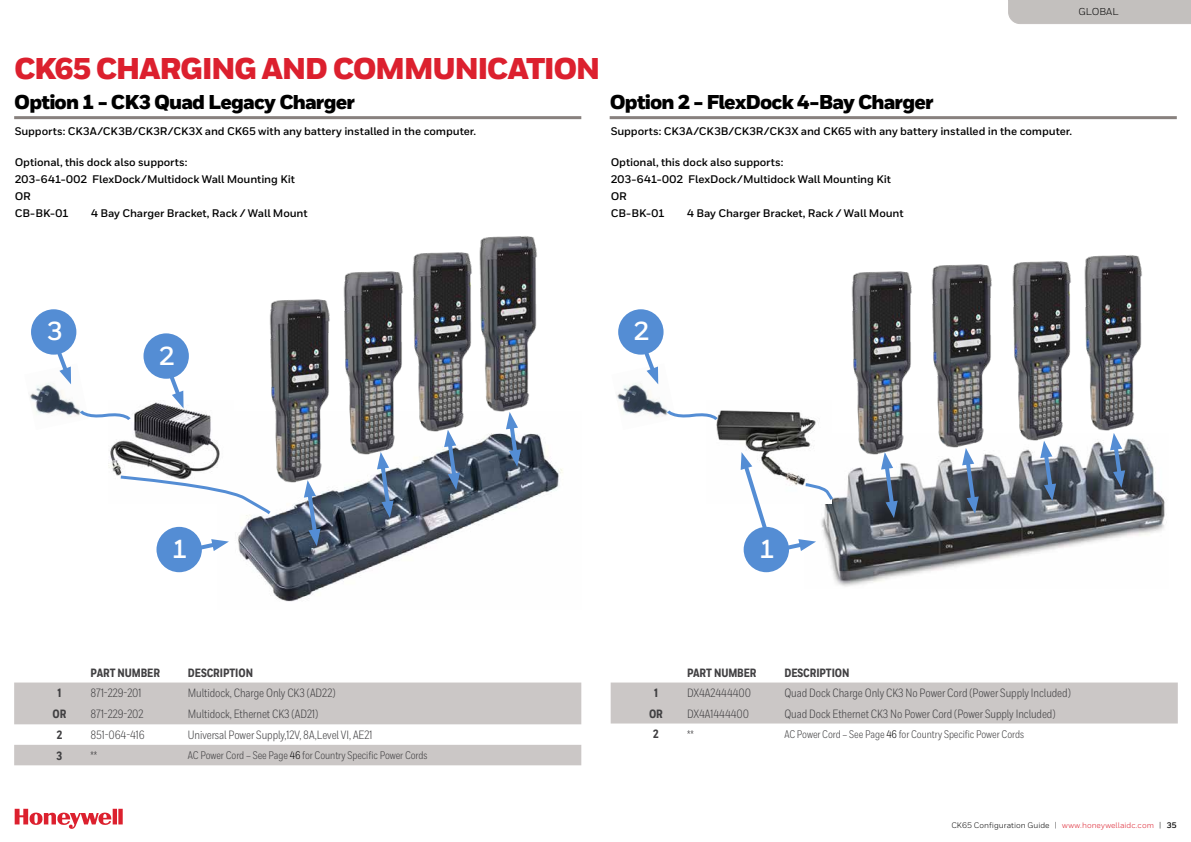
<style>
.page{position:relative;width:1191px;height:842px;background:#fff}
.page>*{position:absolute;margin:0;border:0;box-sizing:border-box;transform-origin:0 0}
.t1{font:900 30px "Honeywell Sans";letter-spacing:-.05em;color:#dc202e}
.t2{font:700 26px "Honeywell Sans";color:#fff}
.t3{font:900 20px "Honeywell Sans";letter-spacing:-.045em;color:#000}
.t4{font:12px "Honeywell Cond";letter-spacing:-.005em;color:#414042}
.t5{font:800 12px "Honeywell Cond";letter-spacing:-.005em;color:#414042}
.t6{font:700 11px/16.8px "Honeywell Sans";letter-spacing:-.01em;color:#000}
.t7{font:11px "Honeywell Cond";letter-spacing:-.005em;color:#414042}
.t8{font:10px "Honeywell Sans";letter-spacing:.005em;color:#000}
.t9{font:8px "Honeywell Sans";letter-spacing:.005em;color:#000}
.s1{color:#000}
.s2{color:#dc202e}
.s3{font-weight:700}
</style>
<div class="page">
<hr style="left:14px;top:116px;width:567px;height:3px;background:#88817e">
<hr style="left:609px;top:116px;width:567px;height:3px;background:#88817e">
<svg style="left:15px;top:809px;width:108px;height:20px"></svg>
<div style="left:1008px;top:0;width:183px;height:24px;background:#c3c0be"></div>
<img style="left:237px;top:433px;width:326px;height:169px">
<img style="left:109px;top:402px;width:111px;height:74px">
<svg style="left:14px;top:682px;width:567px;height:83px;fill:#cbc7c6"></svg>
<div style="left:156px;top:527px;width:46px;height:45px;background:#548dd4;border-radius:50%"></div>
<svg style="left:118px;top:474px;width:155px;height:42px"></svg>
<svg style="left:199px;top:539px;width:30px;height:17px"></svg>
<img style="left:30px;top:383px;width:48px;height:34px">
<svg style="left:78px;top:408px;width:54px;height:14px"></svg>
<div style="left:143px;top:333px;width:46px;height:46px;background:#548dd4;border-radius:50%"></div>
<svg style="left:165px;top:369px;width:20px;height:39px"></svg>
<svg style="left:304px;top:485px;width:16px;height:61px"></svg>
<div style="left:610px;top:682px;width:567px;height:41px;background:#cbc7c6"></div>
<img style="left:479px;top:236px;width:58px;height:176px">
<img style="left:408px;top:252px;width:66px;height:182px">
<img style="left:338px;top:271px;width:68px;height:186px">
<img style="left:264px;top:299px;width:68px;height:186px">
<svg style="left:377px;top:452px;width:16px;height:66px"></svg>
<svg style="left:444px;top:430px;width:16px;height:60px"></svg>
<svg style="left:506px;top:412px;width:15px;height:55px"></svg>
<div style="left:31px;top:309px;width:45px;height:46px;background:#548dd4;border-radius:50%"></div>
<svg style="left:52px;top:344px;width:21px;height:40px"></svg>
<img style="left:829px;top:438px;width:336px;height:149px">
<img style="left:716px;top:410px;width:115px;height:42px">
<div style="left:743px;top:527px;width:46px;height:45px;background:#548dd4;border-radius:50%"></div>
<img style="left:617px;top:383px;width:48px;height:34px">
<svg style="left:665px;top:409px;width:54px;height:13px"></svg>
<svg style="left:740px;top:452px;width:94px;height:104px"></svg>
<svg style="left:881px;top:457px;width:16px;height:61px"></svg>
<img style="left:1084px;top:255px;width:58px;height:176px">
<img style="left:1007px;top:261px;width:66px;height:182px">
<img style="left:926px;top:264px;width:68px;height:186px">
<img style="left:846px;top:271px;width:68px;height:186px">
<svg style="left:962px;top:448px;width:16px;height:66px"></svg>
<svg style="left:1040px;top:441px;width:16px;height:60px"></svg>
<svg style="left:1110px;top:433px;width:15px;height:55px"></svg>
<div style="left:618px;top:309px;width:45px;height:46px;background:#548dd4;border-radius:50%"></div>
<svg style="left:639px;top:344px;width:21px;height:40px"></svg>
<p class="t8" style="left:1078px;top:6px;width:42px">GLOBAL</p>
<h1 class="t1" style="left:14px;top:50px;width:588px">CK65 CHARGING AND COMMUNICATION</h1>
<h3 class="t3" style="left:14px;top:90px;width:342px">Option 1 - CK3 Quad Legacy Charger</h3>
<p class="t6" style="left:15px;top:123px;width:463px">Supports: CK3A/CK3B/CK3R/CK3X and CK65 with any battery installed in the computer.</p>
<p class="t6" style="left:15px;top:154px;width:282px">Optional, this dock also supports:<br>203-641-002 FlexDock/Multidock Wall Mounting Kit<br>OR<br>CB-BK-01</p>
<p class="t6" style="left:91px;top:205px;width:218px">4 Bay Charger Bracket, Rack / Wall Mount</p>
<h3 class="t3" style="left:609px;top:90px;width:325px">Option 2 - FlexDock 4-Bay Charger</h3>
<p class="t6" style="left:610px;top:123px;width:463px">Supports: CK3A/CK3B/CK3R/CK3X and CK65 with any battery installed in the computer.</p>
<p class="t6" style="left:610px;top:155px;width:282px">Optional, this dock also supports:<br>203-641-002 FlexDock/Multidock Wall Mounting Kit<br>OR<br>CB-BK-01</p>
<p class="t6" style="left:687px;top:205px;width:218px">4 Bay Charger Bracket, Rack / Wall Mount</p>
<h2 class="t2" style="left:46px;top:316px;width:18px">3</h2>
<h2 class="t2" style="left:159px;top:340px;width:18px">2</h2>
<h2 class="t2" style="left:633px;top:316px;width:18px">2</h2>
<h2 class="t2" style="left:172px;top:533px;width:18px">1</h2>
<h2 class="t2" style="left:759px;top:533px;width:18px">1</h2>
<p class="t5" style="left:91px;top:665px;width:71px">PART NUMBER</p>
<p class="t5" style="left:188px;top:665px;width:67px">DESCRIPTION</p>
<p class="t5" style="left:687px;top:665px;width:71px">PART NUMBER</p>
<p class="t5" style="left:784px;top:665px;width:67px">DESCRIPTION</p>
<p class="t5" style="left:58px;top:686px;width:5px">1</p>
<p class="t4" style="left:91px;top:686px;width:52px">871-229-201</p>
<p class="t4" style="left:188px;top:686px;width:149px">Multidock, Charge Only CK3 (AD22)</p>
<p class="t5" style="left:53px;top:707px;width:15px">OR</p>
<p class="t4" style="left:91px;top:707px;width:54px">871-229-202</p>
<p class="t4" style="left:188px;top:707px;width:132px">Multidock, Ethernet CK3 (AD21)</p>
<p class="t5" style="left:57px;top:728px;width:7px">2</p>
<p class="t4" style="left:91px;top:728px;width:56px">851-064-416</p>
<p class="t4" style="left:188px;top:728px;width:186px">Universal Power Supply,12V, 8A,Level VI, AE21</p>
<p class="t5" style="left:57px;top:748px;width:7px">3</p>
<p class="t7" style="left:91px;top:749px;width:8px">**</p>
<p class="t7" style="left:188px;top:749px;width:241px">AC Power Cord – See Page <span class="s1">46</span> for Country Specific Power Cords</p>
<p class="t5" style="left:654px;top:686px;width:5px">1</p>
<p class="t4" style="left:687px;top:686px;width:65px">DX4A2444400</p>
<p class="t4" style="left:784px;top:686px;width:288px">Quad Dock Charge Only CK3 No Power Cord (Power Supply Included)</p>
<p class="t5" style="left:649px;top:706px;width:15px">OR</p>
<p class="t4" style="left:687px;top:707px;width:64px">DX4A1444400</p>
<p class="t4" style="left:784px;top:707px;width:273px">Quad Dock Ethernet CK3 No Power Cord (Power Supply Included)</p>
<p class="t5" style="left:653px;top:727px;width:7px">2</p>
<p class="t7" style="left:687px;top:728px;width:8px">**</p>
<p class="t7" style="left:784px;top:728px;width:241px">AC Power Cord – See Page <span class="s1">46</span> for Country Specific Power Cords</p>
<p class="t9" style="left:951px;top:820px;width:227px">CK65 Configuration Guide | <span class="s2">www.honeywellaidc.com</span> | <span class="s3">35</span></p>
</div>
